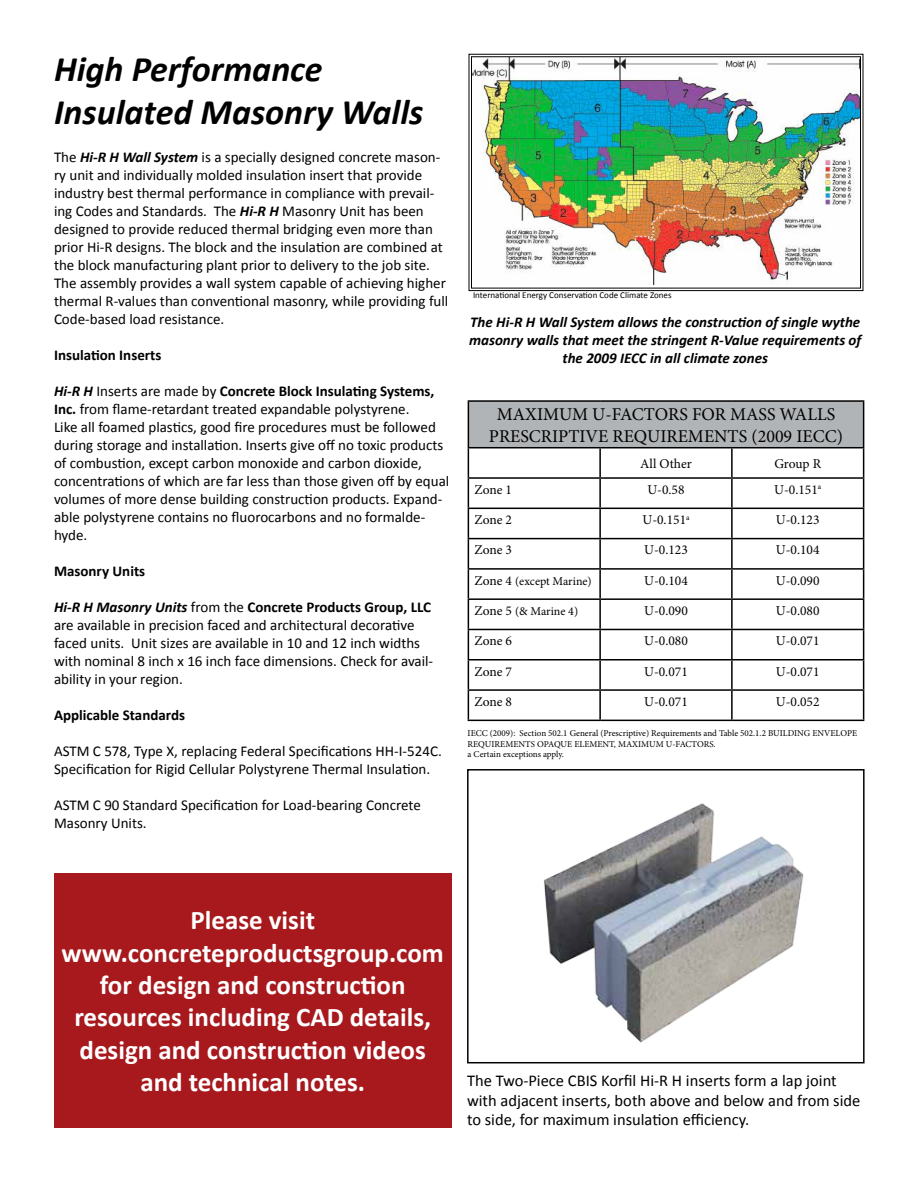
<style>
.page{position:relative;width:918px;height:1188px;background:#fff}
.page>*{position:absolute;margin:0;border:0;box-sizing:border-box;transform-origin:0 0}
.t1{font:italic 700 36px/43.2px "Calibri";color:#000}
.t2{font:700 27px/32.4px "Calibri";color:#fff;text-align:center}
.t3{font:18px/21.6px "Minion Pro";color:#000;text-align:center}
.t4{font:16.5px/19.8px "Calibri";color:#000}
.t5{font:15px/18px "Calibri";color:#000}
.t6{font:italic 700 15px/18px "Calibri";color:#000;text-align:center}
.t7{font:700 15px "Calibri";color:#000}
.t8{font:13.5px "Minion Pro";color:#000}
.t9{font:12px "Minion Pro";letter-spacing:-.005em;color:#000}
.t10{font:9px/10.8px "Minion Pro";color:#000}
.t11{font:9px "Calibri";color:#000}
.s1{font-weight:700;font-style:italic}
.s2{font-weight:700}
.s3{font-size:13.5px}
</style>
<div class="page">
<img style="left:468px;top:54px;width:396px;height:237px">
<div style="left:471px;top:56px;width:390px;height:232px;border:1px solid #000"></div>
<div style="left:468px;top:401px;width:396px;height:47px;background:#b1b4b6"></div>
<svg style="left:469px;top:448px;width:394px;height:272px"></svg>
<hr style="left:599px;top:600px;width:2px;height:29px;background:#000">
<hr style="left:731px;top:600px;width:2px;height:29px;background:#000">
<hr style="left:599px;top:630px;width:2px;height:29px;background:#000">
<hr style="left:731px;top:630px;width:2px;height:29px;background:#000">
<hr style="left:599px;top:661px;width:2px;height:28px;background:#000">
<hr style="left:731px;top:661px;width:2px;height:28px;background:#000">
<hr style="left:468px;top:689px;width:132px;height:2px;background:#000">
<hr style="left:600px;top:689px;width:132px;height:2px;background:#000">
<hr style="left:599px;top:691px;width:2px;height:29px;background:#000">
<hr style="left:732px;top:689px;width:132px;height:2px;background:#000">
<hr style="left:731px;top:691px;width:2px;height:29px;background:#000">
<hr style="left:468px;top:720px;width:132px;height:1px;background:#000">
<hr style="left:600px;top:720px;width:132px;height:1px;background:#000">
<hr style="left:732px;top:720px;width:132px;height:1px;background:#000">
<hr style="left:599px;top:448px;width:2px;height:29px;background:#000">
<hr style="left:731px;top:448px;width:2px;height:29px;background:#000">
<hr style="left:599px;top:479px;width:2px;height:29px;background:#000">
<hr style="left:731px;top:479px;width:2px;height:29px;background:#000">
<hr style="left:468px;top:508px;width:132px;height:1px;background:#000">
<hr style="left:600px;top:508px;width:132px;height:1px;background:#000">
<hr style="left:599px;top:509px;width:2px;height:29px;background:#000">
<hr style="left:732px;top:508px;width:132px;height:1px;background:#000">
<hr style="left:731px;top:509px;width:2px;height:29px;background:#000">
<hr style="left:468px;top:538px;width:132px;height:1px;background:#000">
<hr style="left:600px;top:538px;width:132px;height:1px;background:#000">
<hr style="left:599px;top:539px;width:2px;height:29px;background:#000">
<hr style="left:732px;top:538px;width:132px;height:1px;background:#000">
<hr style="left:731px;top:539px;width:2px;height:29px;background:#000">
<hr style="left:468px;top:568px;width:132px;height:2px;background:#000">
<svg style="left:468px;top:448px;width:1px;height:272px"></svg>
<hr style="left:600px;top:568px;width:132px;height:2px;background:#000">
<hr style="left:599px;top:570px;width:2px;height:28px;background:#000">
<hr style="left:732px;top:568px;width:132px;height:2px;background:#000">
<hr style="left:731px;top:570px;width:2px;height:28px;background:#000">
<svg style="left:863px;top:448px;width:1px;height:272px"></svg>
<hr style="left:468px;top:598px;width:132px;height:2px;background:#000">
<hr style="left:600px;top:598px;width:132px;height:2px;background:#000">
<hr style="left:732px;top:598px;width:132px;height:2px;background:#000">
<hr style="left:468px;top:629px;width:132px;height:1px;background:#000">
<hr style="left:600px;top:629px;width:132px;height:1px;background:#000">
<hr style="left:732px;top:629px;width:132px;height:1px;background:#000">
<hr style="left:468px;top:659px;width:132px;height:2px;background:#000">
<hr style="left:600px;top:659px;width:132px;height:2px;background:#000">
<hr style="left:732px;top:659px;width:132px;height:2px;background:#000">
<hr style="left:468px;top:400px;width:132px;height:2px;background:#000">
<hr style="left:468px;top:402px;width:1px;height:45px;background:#000">
<hr style="left:600px;top:400px;width:132px;height:2px;background:#000">
<hr style="left:732px;top:400px;width:132px;height:2px;background:#000">
<hr style="left:863px;top:402px;width:1px;height:45px;background:#000">
<hr style="left:468px;top:447px;width:132px;height:1px;background:#000">
<hr style="left:600px;top:447px;width:132px;height:1px;background:#000">
<hr style="left:732px;top:447px;width:132px;height:1px;background:#000">
<hr style="left:468px;top:477px;width:132px;height:2px;background:#000">
<hr style="left:600px;top:477px;width:132px;height:2px;background:#000">
<hr style="left:732px;top:477px;width:132px;height:2px;background:#000">
<img style="left:544px;top:803px;width:260px;height:240px">
<div style="left:467px;top:769px;width:398px;height:294px;border:2px solid #000"></div>
<div style="left:54px;top:873px;width:398px;height:255px;background:#a7191d"></div>
<h1 class="t1" style="left:54px;top:48px;width:371px">High Performance<br>Insulated Masonry Walls</h1>
<p class="t5" style="left:54px;top:149px;width:396px">The <span class="s1">Hi-R H Wall System</span> is a specially designed concrete mason&shy;ry unit and individually molded insulation insert that provide industry best thermal performance in compliance with prevail&shy;ing Codes and Standards. The <span class="s1">Hi-R H</span> Masonry Unit has been designed to provide reduced thermal bridging even more than prior Hi-R designs. The block and the insulation are combined at the block manufacturing plant prior to delivery to the job site.<br>The assembly provides a wall system capable of achieving higher thermal R-values than conventional masonry, while providing full Code-based load resistance.</p>
<p class="t7" style="left:54px;top:346px;width:109px">Insulation Inserts</p>
<p class="t5" style="left:54px;top:383px;width:397px"><span class="s1">Hi-R H</span> Inserts are made by <span class="s2">Concrete Block Insulating Systems, Inc.</span> from flame-retardant treated expandable polystyrene.<br>Like all foamed plastics, good fire procedures must be followed during storage and installation. Inserts give off no toxic products of combustion, except carbon monoxide and carbon dioxide, concentrations of which are far less than those given off by equal volumes of more dense building construction products. Expand&shy;able polystyrene contains no fluorocarbons and no formalde&shy;hyde.</p>
<p class="t7" style="left:54px;top:562px;width:93px">Masonry Units</p>
<p class="t5" style="left:54px;top:599px;width:381px"><span class="s1">Hi-R H Masonry Units</span> from the <span class="s2">Concrete Products Group, LLC </span>are available in precision faced and architectural decorative faced units. Unit sizes are available in 10 and 12 inch widths with nominal 8 inch x 16 inch face dimensions. Check for avail&shy;ability in your region.</p>
<p class="t7" style="left:54px;top:706px;width:133px">Applicable Standards</p>
<p class="t5" style="left:54px;top:743px;width:389px">ASTM C 578, Type X, replacing Federal Specifications HH-I-524C.<br>Specification for Rigid Cellular Polystyrene Thermal Insulation.</p>
<p class="t5" style="left:54px;top:797px;width:368px">ASTM C 90 Standard Specification for Load-bearing Concrete<br>Masonry Units.</p>
<p class="t11" style="left:473px;top:289px;width:200px">International Energy Conservation Code Climate Zones</p>
<p class="t6" style="left:469px;top:313px;width:394px">The Hi-R H Wall System allows the construction of single wythe masonry walls that meet the stringent R-Value requirements of the 2009 IECC in all climate zones</p>
<p class="t3" style="left:489px;top:404px;width:356px">MAXIMUM U-FACTORS FOR MASS WALLS<br>PRESCRIPTIVE REQUIREMENTS (2009 IECC)</p>
<p class="t8" style="left:640px;top:454px;width:53px">All Other</p>
<p class="t8" style="left:774px;top:454px;width:48px">Group R</p>
<p class="t8" style="left:474px;top:480px;width:39px">Zone 1</p>
<p class="t8" style="left:647px;top:480px;width:39px">U-0.58</p>
<p class="t8" style="left:774px;top:480px;width:49px">U-0.151<sup>a</sup></p>
<p class="t8" style="left:474px;top:511px;width:39px">Zone 2</p>
<p class="t8" style="left:642px;top:511px;width:49px">U-0.151<sup>a</sup></p>
<p class="t8" style="left:776px;top:511px;width:45px">U-0.123</p>
<p class="t8" style="left:474px;top:541px;width:39px">Zone 3</p>
<p class="t8" style="left:644px;top:541px;width:45px">U-0.123</p>
<p class="t8" style="left:776px;top:541px;width:45px">U-0.104</p>
<p class="t9" style="left:474px;top:573px;width:119px"><span class="s3">Zone 4</span> (except Marine)</p>
<p class="t8" style="left:644px;top:571px;width:45px">U-0.104</p>
<p class="t8" style="left:776px;top:571px;width:45px">U-0.090</p>
<p class="t9" style="left:474px;top:603px;width:105px"><span class="s3">Zone 5</span> (&amp; Marine 4)</p>
<p class="t8" style="left:644px;top:602px;width:45px">U-0.090</p>
<p class="t8" style="left:776px;top:602px;width:45px">U-0.080</p>
<p class="t8" style="left:474px;top:632px;width:39px">Zone 6</p>
<p class="t8" style="left:644px;top:632px;width:45px">U-0.080</p>
<p class="t8" style="left:776px;top:632px;width:45px">U-0.071</p>
<p class="t8" style="left:474px;top:662px;width:39px">Zone 7</p>
<p class="t8" style="left:644px;top:662px;width:45px">U-0.071</p>
<p class="t8" style="left:776px;top:662px;width:45px">U-0.071</p>
<p class="t8" style="left:474px;top:693px;width:39px">Zone 8</p>
<p class="t8" style="left:644px;top:693px;width:45px">U-0.071</p>
<p class="t8" style="left:776px;top:693px;width:45px">U-0.052</p>
<p class="t10" style="left:468px;top:728px;width:391px">IECC (2009): Section 502.1 General (Prescriptive) Requirements and Table 502.1.2 BUILDING ENVELOPE<br>REQUIREMENTS OPAQUE ELEMENT, MAXIMUM U-FACTORS.<br>a Certain exceptions apply.</p>
<h2 class="t2" style="left:62px;top:904px;width:384px">Please visit www.concreteproductsgroup.com for design and construction resources including CAD details, design and construction videos and technical notes.</h2>
<p class="t4" style="left:467px;top:1071px;width:395px">The Two-Piece CBIS Korfil Hi-R H inserts form a lap joint with adjacent inserts, both above and below and from side to side, for maximum insulation efficiency.</p>
</div>
